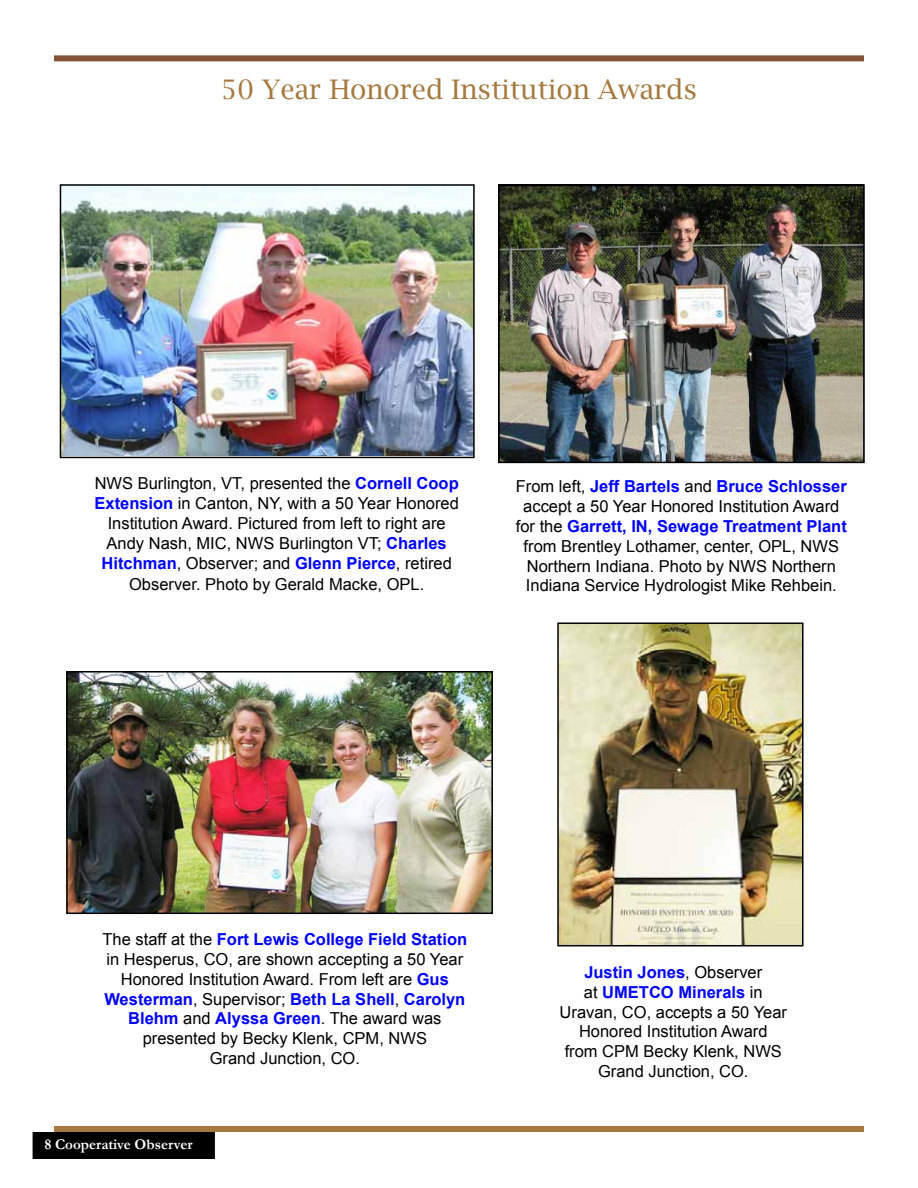
<style>
.page{position:relative;width:918px;height:1188px;background:#fff}
.page>*{position:absolute;margin:0;border:0;box-sizing:border-box;transform-origin:0 0}
.t1{font:27px "Lucida Bright";color:#a5793f}
.t2{font:16.5px/19.8px "Arial";color:#000;text-align:center}
.t3{font:700 15px "Garamond";color:#fff}
.s1{font-weight:700;color:#00f}
</style>
<div class="page">
<div style="left:33px;top:1133px;width:181px;height:25px;background:#000"></div>
<div style="left:33px;top:1132px;width:182px;height:27px;border:2px solid #000"></div>
<div style="left:54px;top:1126px;width:810px;height:6px;background:#a5793f"></div>
<img style="left:63px;top:187px;width:409px;height:268px">
<div style="left:60px;top:184px;width:415px;height:274px;border:2px solid #000"></div>
<img style="left:69px;top:674px;width:421px;height:237px">
<div style="left:66px;top:671px;width:427px;height:243px;border:2px solid #000"></div>
<img style="left:501px;top:187px;width:361px;height:273px">
<div style="left:498px;top:184px;width:367px;height:279px;border:2px solid #000"></div>
<img style="left:560px;top:625px;width:241px;height:318px">
<div style="left:557px;top:622px;width:247px;height:324px;border:2px solid #000"></div>
<div style="left:54px;top:55px;width:810px;height:6px;background:#845339"></div>
<h1 class="t1" style="left:221px;top:74px;width:478px">50 Year Honored Institution Awards</h1>
<p class="t2" style="left:94px;top:474px;width:366px">NWS Burlington, VT, presented the <span class="s1">Cornell Coop Extension</span> in Canton, NY, with a 50 Year Honored Institution Award. Pictured from left to right are Andy Nash, MIC, NWS Burlington VT; <span class="s1">Charles Hitchman</span>, Observer; and <span class="s1">Glenn Pierce</span>, retired</p>
<p class="t2" style="left:129px;top:575px;width:297px">Observer. Photo by Gerald Macke, OPL.</p>
<p class="t2" style="left:516px;top:477px;width:333px">From left, <span class="s1">Jeff Bartels</span> and <span class="s1">Bruce Schlosser </span>accept a 50 Year Honored Institution Award for the <span class="s1">Garrett, IN, Sewage Treatment Plant </span>from Brentley Lothamer, center, OPL, NWS Northern Indiana. Photo by NWS Northern Indiana Service Hydrologist Mike Rehbein.</p>
<p class="t2" style="left:103px;top:930px;width:366px">The staff at the <span class="s1">Fort Lewis College Field Station </span>in Hesperus, CO, are shown accepting a 50 Year Honored Institution Award. From left are <span class="s1">Gus Westerman</span>, Supervisor; <span class="s1">Beth La Shell</span>, <span class="s1">Carolyn Blehm</span> and <span class="s1">Alyssa Green</span>. The award was presented by Becky Klenk, CPM, NWS<br>Grand Junction, CO.</p>
<p class="t3" style="left:44px;top:1134px;width:150px">8 Cooperative Observer</p>
<p class="t2" style="left:560px;top:962px;width:229px"><span class="s1">Justin Jones</span>, Observer<br>at <span class="s1">UMETCO Minerals</span> in<br>Uravan, CO, accepts a 50 Year<br>Honored Institution Award<br>from CPM Becky Klenk, NWS<br>Grand Junction, CO.</p>
</div>
